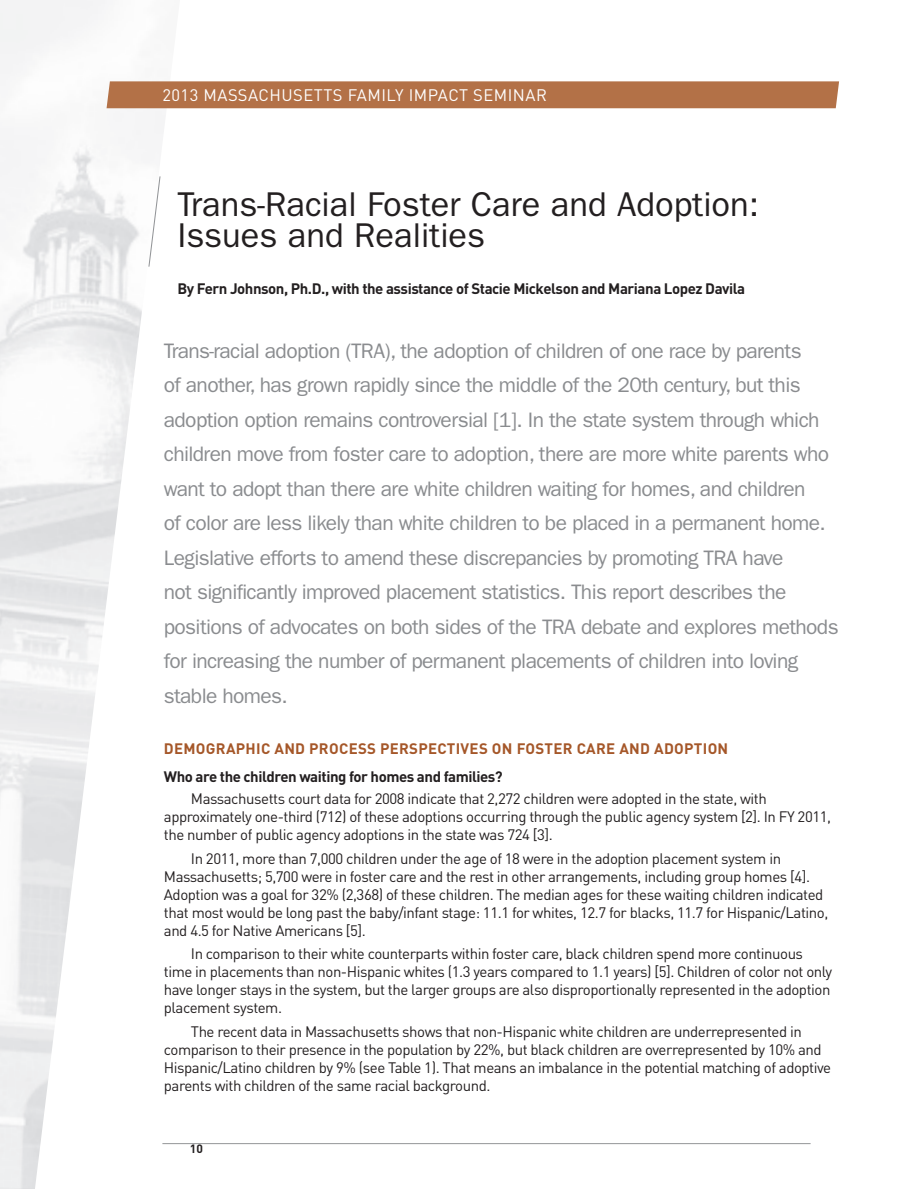
<style>
.page{position:relative;width:919px;height:1189px;background:#fff}
.page>*{position:absolute;margin:0;border:0;box-sizing:border-box;transform-origin:0 0}
.t1{font:34.5px/31.5px "Franklin Gothic";color:#231f20}
.t2{font:21px/34.5px "Franklin Gothic";letter-spacing:-.03em;color:#8a8c8f}
.t3{font:16.5px "DIN";letter-spacing:.03em;color:#fff}
.t4{font:15px/18px "DIN";letter-spacing:-.03em;color:#231f20}
.t5{font:700 15px "DIN";letter-spacing:-.03em;color:#231f20}
.t6{font:700 15px "DIN";letter-spacing:.02em;color:#a55729}
.t7{font:700 12px "DIN";color:#231f20}
</style>
<div class="page">
<svg style="left:8px;top:0;width:228px;height:1189px"></svg>
<div style="left:107px;top:81px;width:732px;height:27px;background:#b37147"></div>
<hr style="left:162px;top:1143px;width:648px;height:1px;background:#939598">
<svg style="left:148px;top:175px;width:13px;height:93px"></svg>
<p class="t3" style="left:162px;top:85px;width:386px">2013 massachusetts family impact seminar</p>
<h1 class="t1" style="left:177px;top:189px;width:583px">Trans-Racial Foster Care and Adoption:<br>Issues and Realities</h1>
<p class="t5" style="left:177px;top:279px;width:569px">By Fern Johnson, Ph.D., with the assistance of Stacie Mickelson and Mariana Lopez Davila</p>
<p class="t2" style="left:164px;top:333px;width:676px">Trans-racial adoption (TRA), the adoption of children of one race by parents<br>of another, has grown rapidly since the middle of the 20th century, but this adoption option remains controversial [1]. In the state system through which children move from foster care to adoption, there are more white parents who want to adopt than there are white children waiting for homes, and children<br>of color are less likely than white children to be placed in a permanent home.<br>Legislative efforts to amend these discrepancies by promoting TRA have<br>not significantly improved placement statistics. This report describes the positions of advocates on both sides of the TRA debate and explores methods for increasing the number of permanent placements of children into loving stable homes.</p>
<p class="t6" style="left:164px;top:738px;width:43px">DEMOGRAP</p>
<p class="t6" style="left:246px;top:738px;width:74px">HIC AND PRO</p>
<p class="t6" style="left:339px;top:738px;width:20px">CESS</p>
<p class="t6" style="left:380px;top:738px;width:11px">PERSPE</p>
<p class="t6" style="left:437px;top:738px;width:90px">CTIVES ON FOSTER</p>
<p class="t6" style="left:577px;top:738px;width:20px">CARE</p>
<p class="t6" style="left:619px;top:738px;width:65px">AN D ADOPTION</p>
<p class="t5" style="left:164px;top:766px;width:340px">Who are the children waiting for homes and families?</p>
<p class="t4" style="left:164px;top:789px;width:669px;text-indent:27px">Massachusetts court data for 2008 indicate that 2,272 children were adopted in the state, with approximately one-third (712) of these adoptions occurring through the public agency system [2]. I n FY 2011, the number of public agency adoptions in the state was 724 [3].</p>
<p class="t4" style="left:164px;top:849px;width:666px;text-indent:27px">I n 2011, more than 7,000 children under the age of 18 were in the adoption placement system in Massachusetts; 5,700 were in foster care and the rest in other arrangements, including group homes [4].<br>Adoption was a goal for 32% (2,368) of these children. The median ages for these waiting children indicated that most would be long past the baby/infant stage: 11.1 for whites, 12.7 for blacks, 11.7 for H ispanic/Latino, and 4.5 for Native Americans [5].</p>
<p class="t4" style="left:164px;top:944px;width:670px;text-indent:27px">I n comparison to their white counterparts within foster care, black children spend more continuous time in placements than non-H ispanic whites (1.3 years compared to 1.1 years) [5]. Children of color not only have longer stays in the system, but the larger groups are also disproportionally represented in the adoption placement system.</p>
<p class="t4" style="left:164px;top:1022px;width:669px;text-indent:27px">The recent data in Massachusetts shows that non-H ispanic white children are underrepresented in comparison to their presence in the population by 22%, but black children are overrepresented by 10% and H ispanic/Latino children by 9% (see Table 1). That means an imbalance in the potential matching of adoptive parents with children of the same racial background.</p>
<p class="t7" style="left:190px;top:1140px;width:15px">10</p>
</div>
